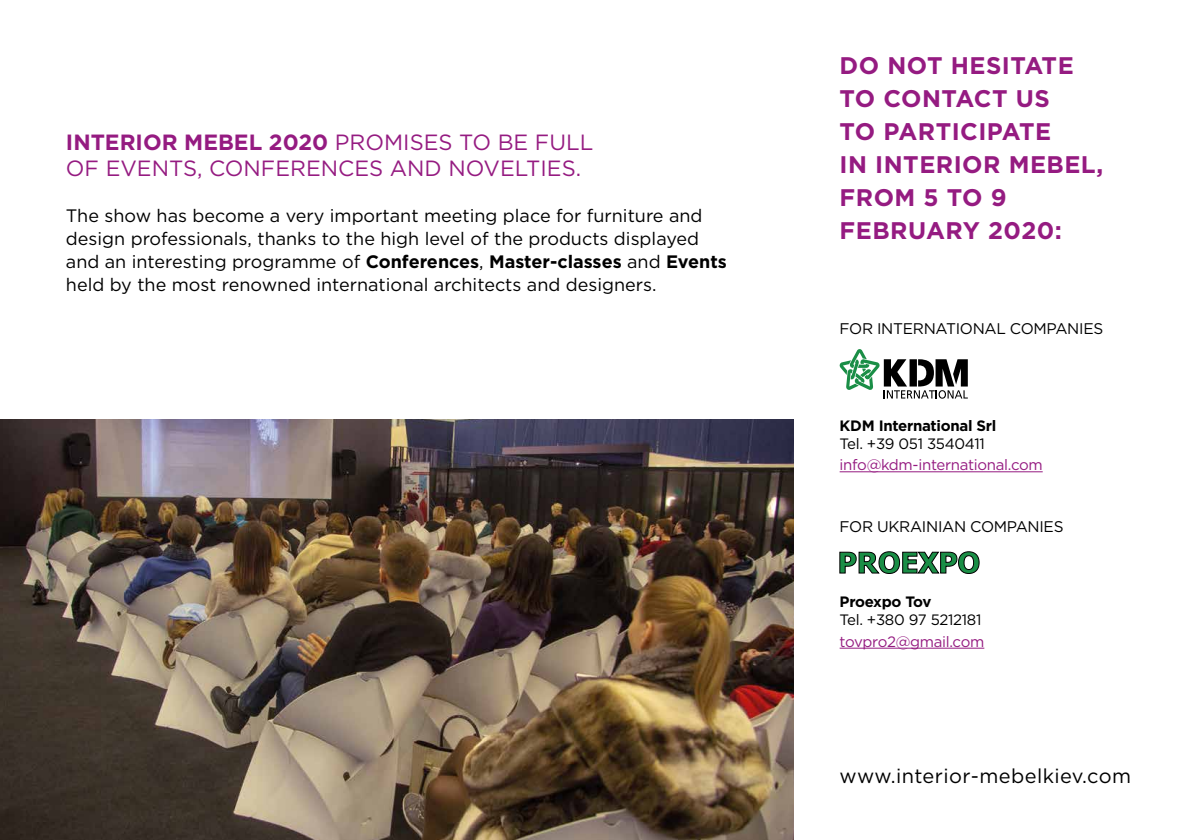
<style>
.page{position:relative;width:1191px;height:840px;background:#fff}
.page>*{position:absolute;margin:0;border:0;box-sizing:border-box;transform-origin:0 0}
.t1{font:700 24px/33px "Gotham";letter-spacing:.02em;color:#951b81}
.t2{font:22px/26px "Gotham";color:#951b81}
.t3{font:20px "Gotham";letter-spacing:.02em;color:#000}
.t4{font:18px/23px "Gotham";color:#000}
.t5{font:15.4px "Gotham";letter-spacing:-.02em;color:#000}
.t6{font:15px "Gotham";letter-spacing:-.02em;color:#951b81}
.t7{font:15px "Gotham";letter-spacing:-.02em;color:#000}
.t8{font:700 15px "Gotham";letter-spacing:-.02em;color:#000}
.s1{font-weight:700}
</style>
<div class="page">
<img style="left:0;top:420px;width:794px;height:419px">
<hr style="left:839px;top:471px;width:203px;height:1px;background:#951b81">
<svg style="left:839px;top:349px;width:128px;height:49px"></svg>
<hr style="left:839px;top:647px;width:145px;height:1px;background:#951b81">
<svg style="left:839px;top:551px;width:140px;height:22px"></svg>
<p class="t2" style="left:66px;top:128px;width:529px"><span class="s1">INTERIOR MEBEL 2020</span> PROMISES TO BE FULL<br>OF EVENTS, CONFERENCES AND NOVELTIES.</p>
<p class="t4" style="left:66px;top:203px;width:662px">The show has become a very important meeting place for furniture and design professionals, thanks to the high level of the products displayed and an interesting programme of <span class="s1">Conferences</span>, <span class="s1">Master-classes</span> and <span class="s1">Events </span>held by the most renowned international architects and designers.</p>
<h1 class="t1" style="left:839px;top:49px;width:265px">DO NOT HESITATE<br>TO CONTACT US<br>TO PARTICIPATE<br>IN INTERIOR MEBEL,<br>FROM 5 TO 9<br>FEBRUARY 2020:</h1>
<p class="t5" style="left:839px;top:318px;width:265px">FOR INTERNATIONAL COMPANIES</p>
<p class="t8" style="left:839px;top:415px;width:158px">KDM International Srl</p>
<p class="t7" style="left:839px;top:434px;width:147px">Tel. +39 051 3540411</p>
<p class="t6" style="left:839px;top:455px;width:204px">info@kdm-international.com</p>
<p class="t5" style="left:839px;top:516px;width:225px">FOR UKRAINIAN COMPANIES</p>
<p class="t8" style="left:839px;top:591px;width:93px">Proexpo Tov</p>
<p class="t7" style="left:839px;top:610px;width:143px">Tel. +380 97 5212181</p>
<p class="t6" style="left:839px;top:631px;width:146px">tovpro2@gmail.com</p>
<p class="t3" style="left:839px;top:762px;width:293px">www.interior-mebelkiev.com</p>
</div>
